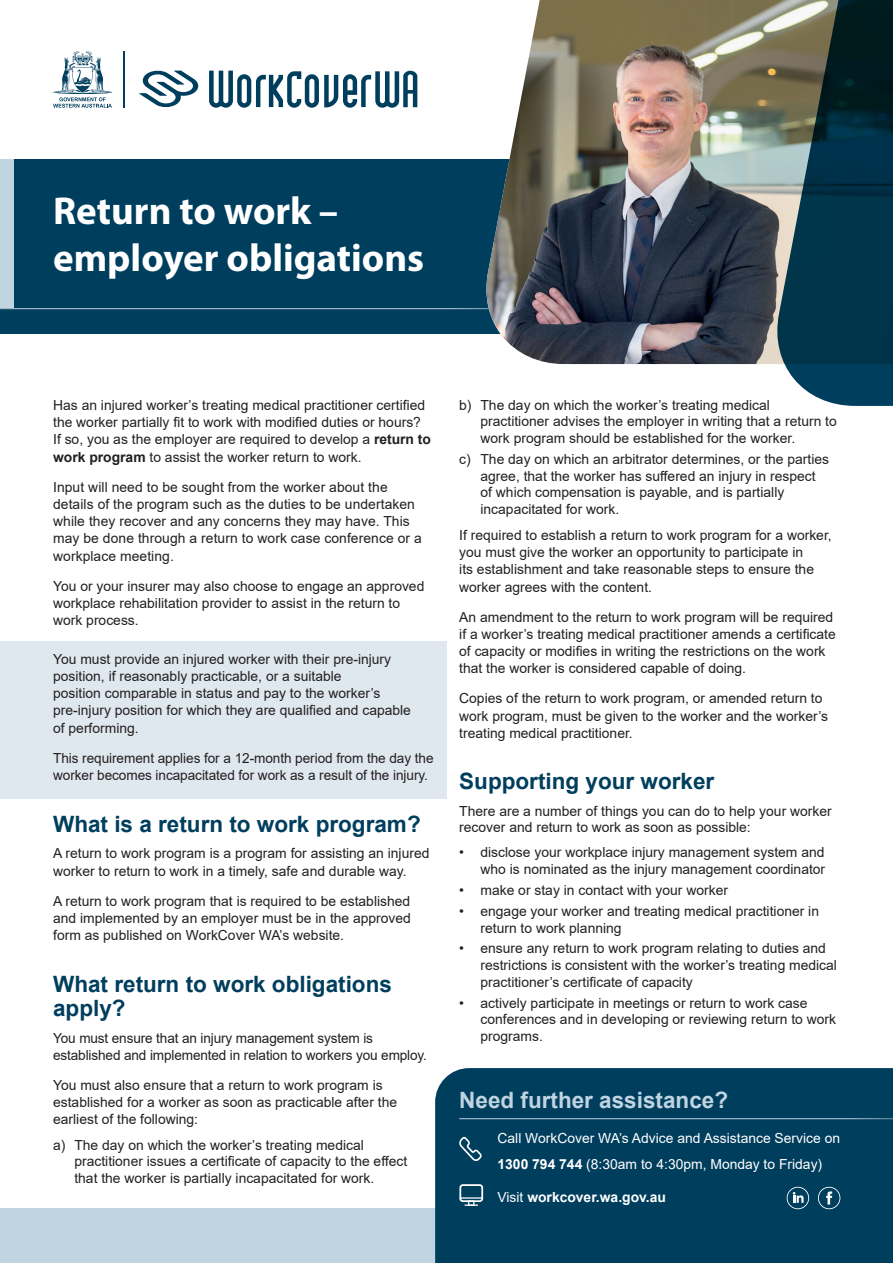
<style>
.page{position:relative;width:893px;height:1263px;background:#fff}
.page>*{position:absolute;margin:0;border:0;box-sizing:border-box;transform-origin:0 0}
.Cover_Page_Headings_Myriad_Pro{font:700 39px/46.8px "Myriad Pro";color:#fff}
._15pt_Heading{font:700 22.5px/24px "Arial";color:#003e5e}
._15pt_Heading-2{font:700 22.5px "Arial";color:#c0d4e1}
.Body{font:13.8px/17.2px "Arial";color:#231f20}
.Body_dot_point{font:13.8px/16.6px "Arial";color:#231f20}
.Body-2{font:13.8px/25.5px "Arial";color:#fff}
.Body-3{font:700 13.8px "Arial";color:#fff}
.s1{font-weight:700}
.s2{font-weight:400}
</style>
<div class="page">
<div style="left:0;top:641px;width:446px;height:157px;background:#dfe8ef"></div>
<div style="left:0;top:159px;width:893px;height:175px;background:#003e5e"></div>
<svg style="left:139px;top:70px;width:59px;height:37px"></svg>
<svg style="left:209px;top:71px;width:208px;height:37px"></svg>
<hr style="left:123px;top:51px;width:2px;height:57px;background:#003e5e">
<svg style="left:53px;top:51px;width:59px;height:57px"></svg>
<hr style="left:0;top:308px;width:519px;height:1px;background:#c0d4e1">
<div style="left:0;top:159px;width:14px;height:149px;background:#c0d4e1"></div>
<div style="left:0;top:1209px;width:893px;height:54px;background:#c0d4e1"></div>
<img style="left:478px;top:0;width:291px;height:364px">
<svg style="left:769px;top:0;width:124px;height:406px;background:#305059"></svg>
<div style="left:435px;top:1068px;width:458px;height:195px;background:#003e5e"></div>
<hr style="left:459px;top:1118px;width:434px;height:1px;background:#c0d4e1">
<svg style="left:459px;top:1136px;width:24px;height:36px"></svg>
<svg style="left:459px;top:1184px;width:24px;height:22px"></svg>
<svg style="left:787px;top:1187px;width:22px;height:22px"></svg>
<svg style="left:818px;top:1187px;width:22px;height:22px"></svg>
<p class="Cover_Page_Headings_Myriad_Pro" style="left:53px;top:186px;width:373px">Return to work – employer obligations</p>
<p class="Body" style="left:53px;top:396px;width:379px">Has an injured worker’s treating medical practitioner certified the worker partially fit to work with modified duties or hours?<br>If so, you as the employer are required to develop a <span class="s1">return to work program</span> to assist the worker return to work.</p>
<p class="Body" style="left:53px;top:478px;width:370px">Input will need to be sought from the worker about the details of the program such as the duties to be undertaken while they recover and any concerns they may have. This may be done through a return to work case conference or a workplace meeting.</p>
<p class="Body" style="left:53px;top:577px;width:373px">You or your insurer may also choose to engage an approved workplace rehabilitation provider to assist in the return to work process.</p>
<p class="Body" style="left:53px;top:650px;width:359px">You must provide an injured worker with their pre-injury position, if reasonably practicable, or a suitable<br>position comparable in status and pay to the worker’s pre-injury position for which they are qualified and capable of performing.</p>
<p class="Body" style="left:53px;top:749px;width:382px">This requirement applies for a 12-month period from the day the worker becomes incapacitated for work as a result of the injury.</p>
<p class="_15pt_Heading" style="left:53px;top:812px;width:369px">What is a return to work program?</p>
<p class="Body" style="left:53px;top:845px;width:378px">A return to work program is a program for assisting an injured worker to return to work in a timely, safe and durable way.</p>
<p class="Body" style="left:53px;top:892px;width:359px;text-align:justify">A return to work program that is required to be established and implemented by an employer must be in the approved form as published on WorkCover WA’s website.</p>
<p class="_15pt_Heading" style="left:53px;top:972px;width:340px">What return to work obligations apply?</p>
<p class="Body" style="left:53px;top:1029px;width:375px">You must ensure that an injury management system is established and implemented in relation to workers you employ.</p>
<p class="Body" style="left:53px;top:1076px;width:345px">You must also ensure that a return to work program is established for a worker as soon as practicable after the earliest of the following:</p>
<p class="Body_dot_point" style="left:74px;top:1136px;width:334px;text-indent:-21px">a) The day on which the worker’s treating medical practitioner issues a certificate of capacity to the effect that the worker is partially incapacitated for work.</p>
<p class="Body_dot_point" style="left:480px;top:397px;width:358px;text-indent:-21px">b) The day on which the worker’s treating medical practitioner advises the employer in writing that a return to work program should be established for the worker.</p>
<p class="Body_dot_point" style="left:480px;top:451px;width:350px;text-indent:-21px">c) The day on which an arbitrator determines, or the parties agree, that the worker has suffered an injury in respect of which compensation is payable, and is partially incapacitated for work.</p>
<p class="Body" style="left:459px;top:526px;width:374px">If required to establish a return to work program for a worker, you must give the worker an opportunity to participate in<br>its establishment and take reasonable steps to ensure the worker agrees with the content.</p>
<p class="Body" style="left:459px;top:608px;width:378px">An amendment to the return to work program will be required if a worker’s treating medical practitioner amends a certificate of capacity or modifies in writing the restrictions on the work that the worker is considered capable of doing.</p>
<p class="Body" style="left:459px;top:690px;width:370px">Copies of the return to work program, or amended return to work program, must be given to the worker and the worker’s treating medical practitioner.</p>
<p class="_15pt_Heading" style="left:459px;top:770px;width:257px">Supporting your worker</p>
<p class="Body" style="left:459px;top:802px;width:374px;line-height:16.6px">There are a number of things you can do to help your worker recover and return to work as soon as possible:</p>
<p class="Body_dot_point" style="left:459px;top:844px;width:367px;text-align:right">• disclose your workplace injury management system and who is nominated as the injury management coordinator</p>
<p class="Body_dot_point" style="left:459px;top:882px;width:270px">• make or stay in contact with your worker</p>
<p class="Body_dot_point" style="left:480px;top:903px;width:340px;text-indent:-21px">• engage your worker and treating medical practitioner in return to work planning</p>
<p class="Body_dot_point" style="left:480px;top:940px;width:358px;text-indent:-21px">• ensure any return to work program relating to duties and restrictions is consistent with the worker’s treating medical practitioner’s certificate of capacity</p>
<p class="Body_dot_point" style="left:480px;top:994px;width:357px;text-indent:-21px">• actively participate in meetings or return to work case conferences and in developing or reviewing return to work programs.</p>
<p class="_15pt_Heading-2" style="left:459px;top:1084px;width:270px">Need further assistance?</p>
<p class="Body-2" style="left:497px;top:1126px;width:344px">Call WorkCover WA’s Advice and Assistance Service on<br><span class="s1">1300 794 744</span> (8:30am to 4:30pm, Monday to Friday)</p>
<p class="Body-3" style="left:497px;top:1187px;width:170px"><span class="s2">Visit</span> workcover.wa.gov.au</p>
</div>
